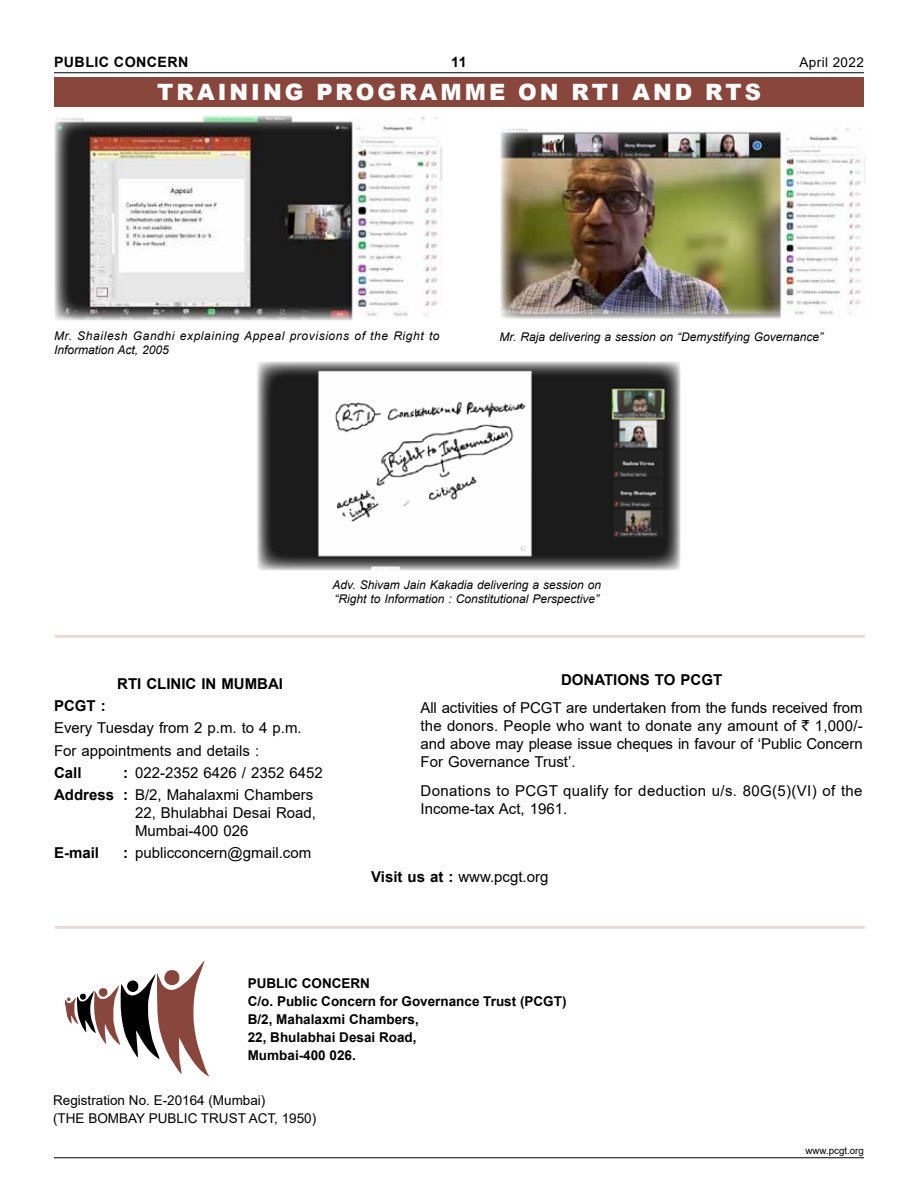
<style>
.page{position:relative;width:918px;height:1188px;background:#fff}
.page>*{position:absolute;margin:0;border:0;box-sizing:border-box;transform-origin:0 0}
.t1{font:900 22.5px "Arial";letter-spacing:.135em;color:#fff}
.t2{font:15px/18px "Arial";color:#000}
.t3{font:15px/18px "Arial";letter-spacing:.025em;color:#000}
.t4{font:700 15px "Arial";color:#000}
.t5{font:700 14.25px "Arial";letter-spacing:.03em;color:#000}
.t6{font:700 13.5px/18px "Arial";color:#000}
.t7{font:13.5px/18px "Arial";color:#000}
.t8{font:13.5px "Arial";letter-spacing:.03em;color:#000}
.t9{font:italic 12px/14.4px "Arial";color:#000}
.t10{font:italic 12px/14.4px "Arial";letter-spacing:.05em;color:#000}
.t11{font:9.75px "Arial";color:#000}
.s1{font-weight:700}
.s2{font-family:"Rupee Foradian"}
</style>
<div class="page">
<hr style="left:54px;top:72px;width:810px;height:1px;background:#000">
<div style="left:54px;top:77px;width:810px;height:30px;background:#88463d"></div>
<hr style="left:54px;top:1157px;width:810px;height:1px;background:#000">
<hr style="left:55px;top:635px;width:810px;height:3px;background:#88463d">
<hr style="left:55px;top:926px;width:810px;height:3px;background:#88463d">
<svg style="left:65px;top:960px;width:144px;height:116px"></svg>
<img style="left:55px;top:116px;width:388px;height:204px">
<img style="left:501px;top:127px;width:364px;height:192px">
<img style="left:257px;top:362px;width:423px;height:208px">
<p class="t5" style="left:54px;top:52px;width:136px">PUBLIC CONCERN</p>
<p class="t5" style="left:451px;top:52px;width:17px">11</p>
<p class="t8" style="left:800px;top:53px;width:66px">April 2022</p>
<h1 class="t1" style="left:157px;top:75px;width:605px">TRAINING PROGRAMME ON RTI AND RTS</h1>
<p class="t10" style="left:54px;top:328px;width:387px">Mr. Shailesh Gandhi explaining Appeal provisions of the Right to<br>Information Act, 2005</p>
<p class="t9" style="left:500px;top:329px;width:325px">Mr. Raja delivering a session on “Demystifying Governance”</p>
<p class="t9" style="left:333px;top:577px;width:270px">Adv. Shivam Jain Kakadia delivering a session on “Right to Information : Constitutional Perspective”</p>
<p class="t4" style="left:117px;top:673px;width:167px">RTI CLINIC IN MUMBAI</p>
<p class="t4" style="left:54px;top:695px;width:53px">PCGT :</p>
<p class="t2" style="left:54px;top:717px;width:249px;line-height:22.2px">Every Tuesday from 2 p.m. to 4 p.m.<br>For appointments and details :</p>
<p class="t4" style="left:54px;top:762px;width:29px">Call</p>
<p class="t2" style="left:54px;top:761px;width:270px;line-height:22.2px;text-indent:69px"><span class="s1">:</span> 022-2352 6426 / 2352 6452<br><span class="s1">Address :</span> B/2, Mahalaxmi Chambers</p>
<p class="t2" style="left:135px;top:804px;width:182px">22, Bhulabhai Desai Road,<br>Mumbai-400 026</p>
<p class="t4" style="left:54px;top:843px;width:47px">E-mail</p>
<p class="t2" style="left:123px;top:844px;width:190px"><span class="s1">:</span> publicconcern@gmail.com</p>
<p class="t4" style="left:561px;top:669px;width:163px">DONATIONS TO PCGT</p>
<p class="t2" style="left:421px;top:699px;width:444px;text-align:justify">All activities of PCGT are undertaken from the funds received from the donors. People who want to donate any amount of <span class="s2">`</span> 1,000/- and above may please issue cheques in favour of ‘Public Concern For Governance Trust’.</p>
<p class="t3" style="left:421px;top:782px;width:444px">Donations to PCGT qualify for deduction u/s. 80G(5)(VI) of the<br>Income-tax Act, 1961.</p>
<p class="t2" style="left:371px;top:868px;width:179px"><span class="s1">Visit us at :</span> www.pcgt.org</p>
<p class="t6" style="left:248px;top:975px;width:320px">PUBLIC CONCERN<br>C/o. Public Concern for Governance Trust (PCGT)<br>B/2, Mahalaxmi Chambers,<br>22, Bhulabhai Desai Road,<br>Mumbai-400 026.</p>
<p class="t7" style="left:53px;top:1091px;width:265px">Registration No. E-20164 (Mumbai)<br>(THE BOMBAY PUBLIC TRUST ACT, 1950)</p>
<p class="t11" style="left:805px;top:1144px;width:60px">www.pcgt.org</p>
</div>
